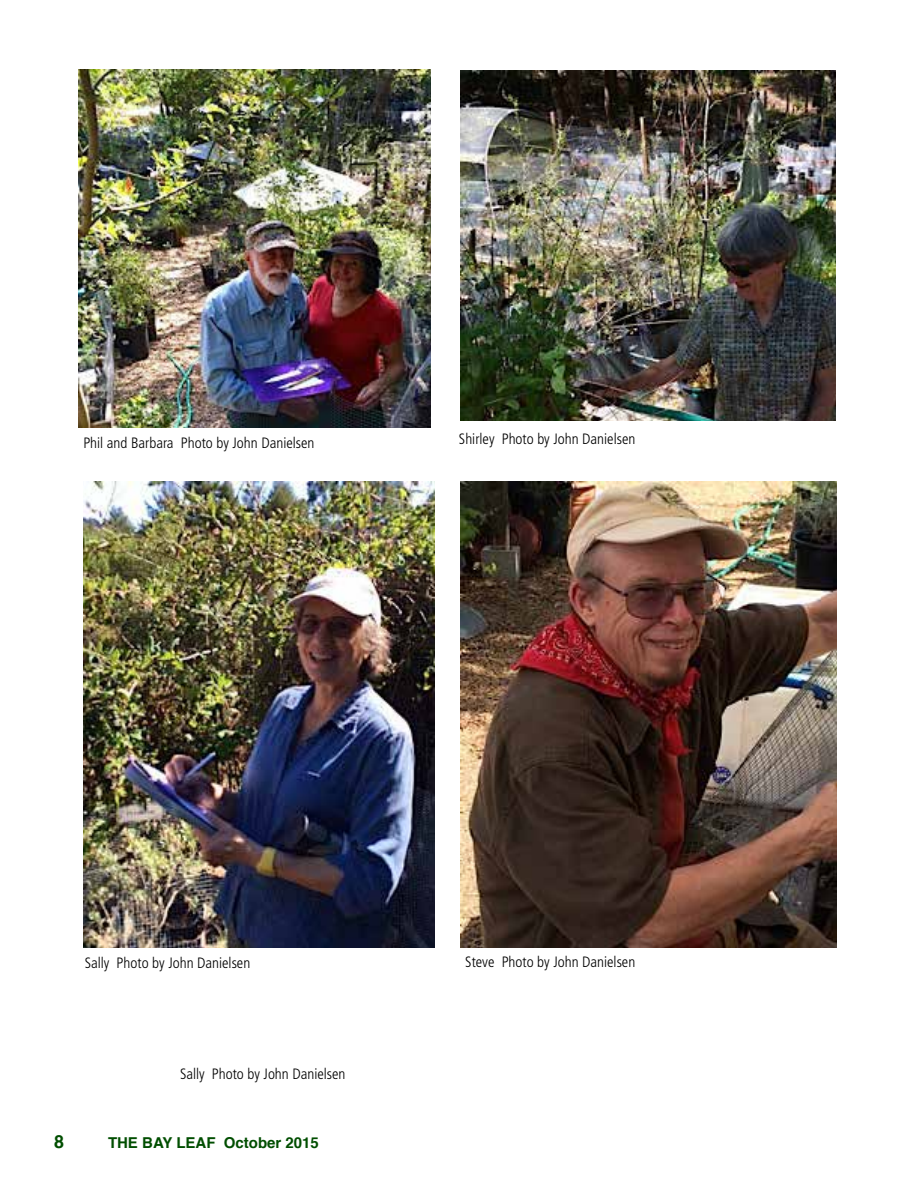
<style>
.page{position:relative;width:918px;height:1188px;background:#fff}
.page>*{position:absolute;margin:0;border:0;box-sizing:border-box;transform-origin:0 0}
.t1{font:700 18px "Helvetica";color:#004e00}
.t2{font:300 condensed 15px "Frutiger";color:#000}
.t3{font:700 15px "Helvetica";color:#004e00}
</style>
<div class="page">
<img style="left:79px;top:69px;width:351px;height:358px">
<img style="left:461px;top:70px;width:374px;height:351px">
<img style="left:83px;top:482px;width:352px;height:466px">
<img style="left:461px;top:482px;width:375px;height:466px">
<p class="t2" style="left:83px;top:434px;width:233px">Phil and Barbara Photo by John Danielsen</p>
<p class="t2" style="left:459px;top:430px;width:178px">Shirley Photo by John Danielsen</p>
<p class="t2" style="left:85px;top:954px;width:167px">Sally Photo by John Danielsen</p>
<p class="t2" style="left:180px;top:1065px;width:167px">Sally Photo by John Danielsen</p>
<p class="t1" style="left:54px;top:1127px;width:12px">8</p>
<p class="t3" style="left:108px;top:1130px;width:212px">THE BAY LEAF October 2015</p>
<p class="t2" style="left:465px;top:953px;width:172px">Steve Photo by John Danielsen</p>
</div>
